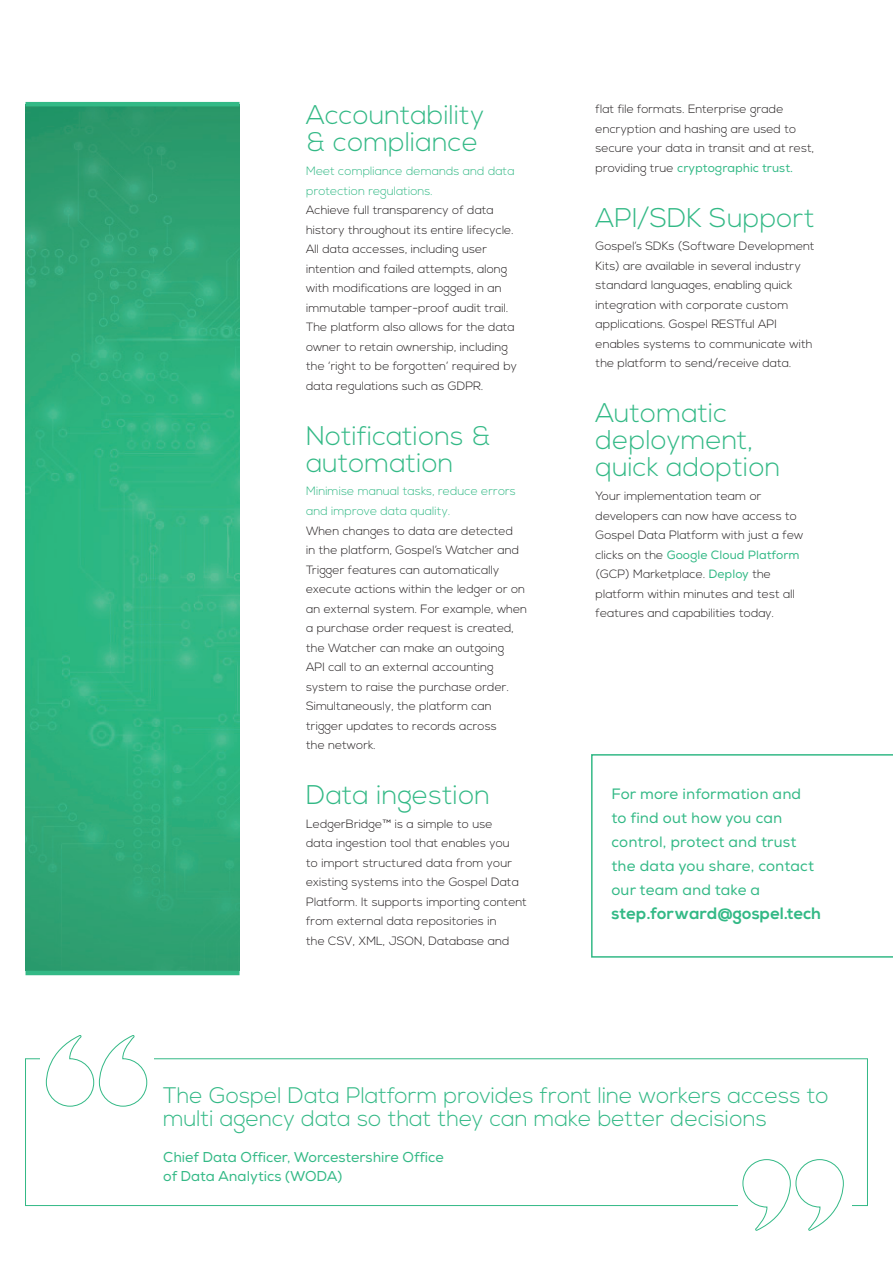
<style>
.page{position:relative;width:893px;height:1263px;background:#fff}
.page>*{position:absolute;margin:0;border:0;box-sizing:border-box;transform-origin:0 0}
.t1{font:300 27px/27px "Nexa";letter-spacing:.005em;color:#33b986}
.t2{font:300 22.5px/22.5px "Nexa";color:#33b986}
.t3{font:700 16.5px "Nexa";letter-spacing:.01em;color:#33b986}
.t4{font:15px/24px "Nexa";letter-spacing:.01em;color:#33b986}
.t5{font:14.25px/19.5px "Nexa";color:#33b986}
.t6{font:300 12px/19.5px "Nexa";letter-spacing:.005em;color:#231f20}
.t7{font:300 12px/19.5px "Nexa";letter-spacing:.005em;color:#33b986}
.s1{font-weight:400;color:#33b986}
</style>
<div class="page">
<svg style="left:591px;top:754px;width:302px;height:204px"></svg>
<img style="left:26px;top:106px;width:214px;height:865px">
<hr style="left:26px;top:102px;width:214px;height:4px;background:#33b986">
<hr style="left:26px;top:971px;width:214px;height:4px;background:#33b986">
<div style="left:25px;top:1058px;width:843px;height:148px;background:#fff;border:1px solid #33b986"></div>
<div style="left:40px;top:1051px;width:113px;height:26px;background:#fff"></div>
<div style="left:738px;top:1193px;width:113px;height:26px;background:#fff"></div>
<svg style="left:46px;top:1035px;width:102px;height:72px"></svg>
<svg style="left:742px;top:1159px;width:102px;height:72px"></svg>
<h1 class="t1" style="left:306px;top:103px;width:180px">Accountability &amp; compliance</h1>
<p class="t7" style="left:306px;top:162px;width:210px">Meet compliance demands and data protection regulations.</p>
<p class="t6" style="left:306px;top:201px;width:212px">Achieve full transparency of data history throughout its entire lifecycle.<br>All data accesses, including user intention and failed attempts, along with modifications are logged in an immutable tamper-proof audit trail.<br>The platform also allows for the data owner to retain ownership, including the ‘right to be forgotten’ required by data regulations such as GDPR.</p>
<h1 class="t1" style="left:306px;top:423px;width:186px">Notifications &amp; automation</h1>
<p class="t7" style="left:306px;top:482px;width:211px">Minimise manual tasks, reduce errors and improve data quality.</p>
<p class="t6" style="left:306px;top:521px;width:222px">When changes to data are detected<br>in the platform, Gospel’s Watcher and Trigger features can automatically execute actions within the ledger or on an external system. For example, when a purchase order request is created, the Watcher can make an outgoing<br>API call to an external accounting system to raise the purchase order.<br>Simultaneously, the platform can trigger updates to records across<br>the network.</p>
<h1 class="t1" style="left:306px;top:782px;width:185px">Data ingestion</h1>
<p class="t6" style="left:306px;top:814px;width:222px">LedgerBridge™ is a simple to use<br>data ingestion tool that enables you<br>to import structured data from your existing systems into the Gospel Data Platform. It supports importing content from external data repositories in<br>the CSV, XML, JSON, Database and</p>
<p class="t6" style="left:595px;top:100px;width:220px">flat file formats. Enterprise grade encryption and hashing are used to secure your data in transit and at rest, providing true <span class="s1">cryptographic trust.</span></p>
<h1 class="t1" style="left:595px;top:205px;width:221px">API/SDK Support</h1>
<p class="t6" style="left:595px;top:237px;width:221px">Gospel’s SDKs (Software Development Kits) are available in several industry standard languages, enabling quick integration with corporate custom applications. Gospel RESTful API enables systems to communicate with the platform to send/receive data.</p>
<h1 class="t1" style="left:595px;top:401px;width:186px">Automatic deployment, quick adoption</h1>
<p class="t6" style="left:595px;top:487px;width:209px">Your implementation team or developers can now have access to Gospel Data Platform with just a few clicks on the <span class="s1">Google Cloud Platform </span>(GCP) Marketplace. <span class="s1">Deploy</span> the platform within minutes and test all features and capabilities today.</p>
<p class="t4" style="left:611px;top:782px;width:204px">For more information and to find out how you can control, protect and trust the data you share, contact our team and take a</p>
<h3 class="t3" style="left:611px;top:904px;width:211px">step.forward@gospel.tech</h3>
<h2 class="t2" style="left:163px;top:1085px;width:667px">The Gospel Data Platform provides front line workers access to multi agency data so that they can make better decisions</h2>
<p class="t5" style="left:163px;top:1147px;width:282px">Chief Data Officer, Worcestershire Office of Data Analytics (WODA)</p>
</div>
